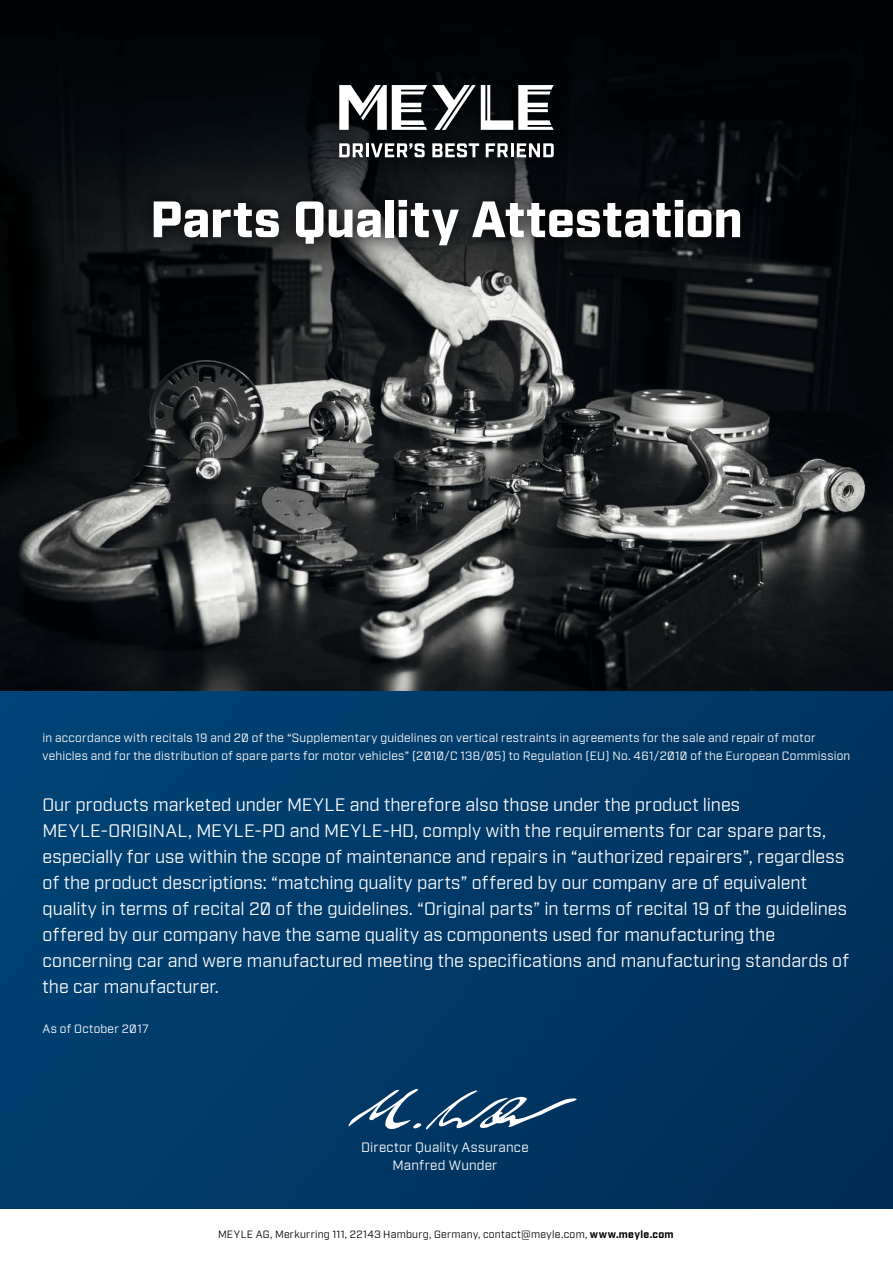
<style>
.page{position:relative;width:893px;height:1263px;background:#fff}
.page>*{position:absolute;margin:0;border:0;box-sizing:border-box;transform-origin:0 0}
.t1{font:900 51px "Industry Meyle";color:#fff}
.t2{font:18px/26px "Industry Meyle";color:#fff}
.t3{font:13.5px/18px "Industry Meyle";letter-spacing:.015em;color:#fff;text-align:center}
.t4{font:12px/17.2px "Industry Meyle";letter-spacing:.02em;color:#fff}
.t5{font:10.5px "Industry Meyle";letter-spacing:.03em;color:#000}
.s1{font-weight:700}
</style>
<div class="page">
<img style="left:0;top:0;width:893px;height:691px">
<svg style="left:134px;top:181px;width:626px;height:83px;background:#1a1d1f"></svg>
<svg style="left:324px;top:69px;width:245px;height:104px;background:#0a0d10"></svg>
<svg style="left:339px;top:85px;width:215px;height:45px"></svg>
<svg style="left:339px;top:143px;width:24px;height:14px"></svg>
<hr style="left:366px;top:143px;width:3px;height:14px;background:#fff">
<svg style="left:371px;top:143px;width:54px;height:14px"></svg>
<svg style="left:432px;top:143px;width:47px;height:14px"></svg>
<svg style="left:486px;top:143px;width:68px;height:14px"></svg>
<div style="left:0;top:691px;width:893px;height:572px;background:linear-gradient(to right,#014273,#01315c)"></div>
<svg style="left:348px;top:1089px;width:229px;height:43px;background:#2b587d"></svg>
<div style="left:0;top:1210px;width:893px;height:53px;background:#fff"></div>
<h1 class="t1" style="left:150px;top:189px;width:594px">Parts Quality Attestation</h1>
<p class="t4" style="left:43px;top:730px;width:809px">in accordance with recitals 19 and 20 of the “Supplementary guidelines on vertical restraints in agreements for the sale and repair of motor vehicles and for the distribution of spare parts for motor vehicles” (2010/C 138/05) to Regulation (EU) No. 461/2010 of the European Commission</p>
<p class="t2" style="left:43px;top:793px;width:808px">Our products marketed under MEYLE and therefore also those under the product lines MEYLE-ORIGINAL, MEYLE-PD and MEYLE-HD, comply with the requirements for car spare parts, especially for use within the scope of maintenance and repairs in “authorized repairers”, regardless of the product descriptions: “matching quality parts” offered by our company are of equivalent quality in terms of recital 20 of the guidelines. “Original parts” in terms of recital 19 of the guidelines offered by our company have the same quality as components used for manufacturing the concerning car and were manufactured meeting the specifications and manufacturing standards of the car manufacturer.</p>
<p class="t4" style="left:43px;top:1021px;width:108px">As of October 2017</p>
<p class="t3" style="left:361px;top:1139px;width:169px">Director Quality Assurance<br>Manfred Wunder</p>
<p class="t5" style="left:218px;top:1228px;width:457px">MEYLE AG, Merkurring 111, 22143 Hamburg, Germany, contact@meyle.com, <span class="s1">www.meyle.com</span></p>
</div>
